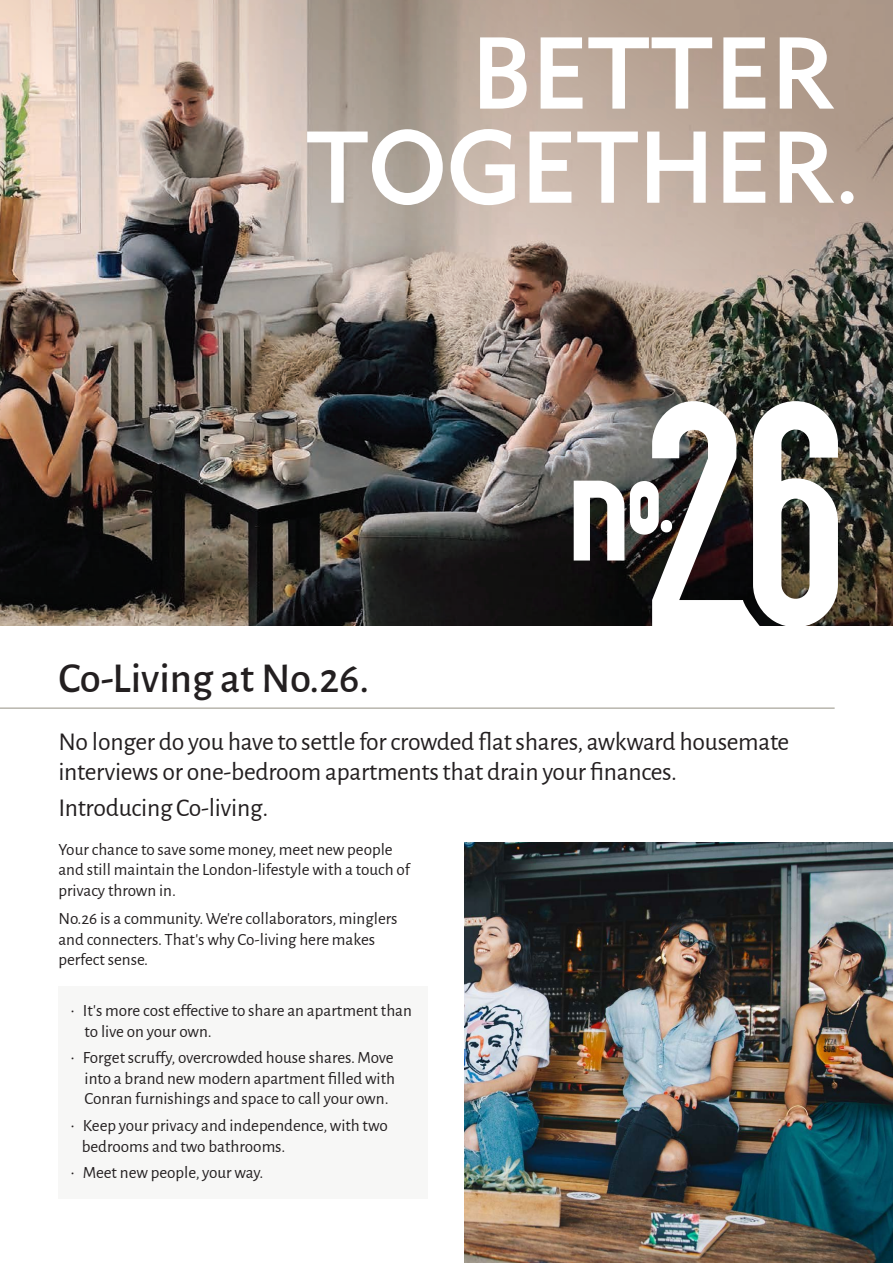
<style>
.page{position:relative;width:893px;height:1263px;background:#fff}
.page>*{position:absolute;margin:0;border:0;box-sizing:border-box;transform-origin:0 0}
.t1{font:100.5px/94.1px "Geometric 415 BT Medium A";color:#fff;text-align:right}
.t2{font:500 42.75px "Alegreya Sans";color:#231f20}
.t3{font:25.65px/30px "Alegreya Sans";letter-spacing:-.01em;color:#231f20}
.t4{font:17.1px/20.5px "Alegreya Sans";color:#231f20}
</style>
<div class="page">
<div style="left:58px;top:986px;width:370px;height:212px;background:#f7f7f6"></div>
<img style="left:0;top:470px;width:893px;height:155px">
<img style="left:0;top:0;width:893px;height:470px">
<svg style="left:574px;top:481px;width:50px;height:79px"></svg>
<svg style="left:630px;top:401px;width:208px;height:225px"></svg>
<hr style="left:0;top:707px;width:835px;height:2px;background:#bcbab2">
<img style="left:465px;top:842px;width:428px;height:421px">
<p class="t1" style="left:307px;top:25px;width:556px">BETTER<br>TOGETHER.</p>
<p class="t2" style="left:58px;top:648px;width:312px">Co-Living at No.26.</p>
<p class="t3" style="left:58px;top:726px;width:732px">No longer do you have to settle for crowded flat shares, awkward housemate interviews or one-bedroom apartments that drain your finances.</p>
<p class="t3" style="left:58px;top:792px;width:211px">Introducing Co-living.</p>
<p class="t4" style="left:58px;top:838px;width:353px">Your chance to save some money, meet new people and still maintain the London-lifestyle with a touch of privacy thrown in.</p>
<p class="t4" style="left:58px;top:908px;width:341px">No.26 is a community. We’re collaborators, minglers and connecters. That’s why Co-living here makes perfect sense.</p>
<p class="t4" style="left:85px;top:1000px;width:329px;text-indent:-14px">• It’s more cost effective to share an apartment than to live on your own.</p>
<p class="t4" style="left:85px;top:1047px;width:312px;text-align:justify;text-indent:-14px">• Forget scruffy, overcrowded house shares. Move into a brand new modern apartment filled with Conran furnishings and space to call your own.</p>
<p class="t4" style="left:82px;top:1114px;width:307px;text-indent:-11px">• Keep your privacy and independence, with two bedrooms and two bathrooms.</p>
<p class="t4" style="left:70px;top:1162px;width:194px">• Meet new people, your way.</p>
</div>
